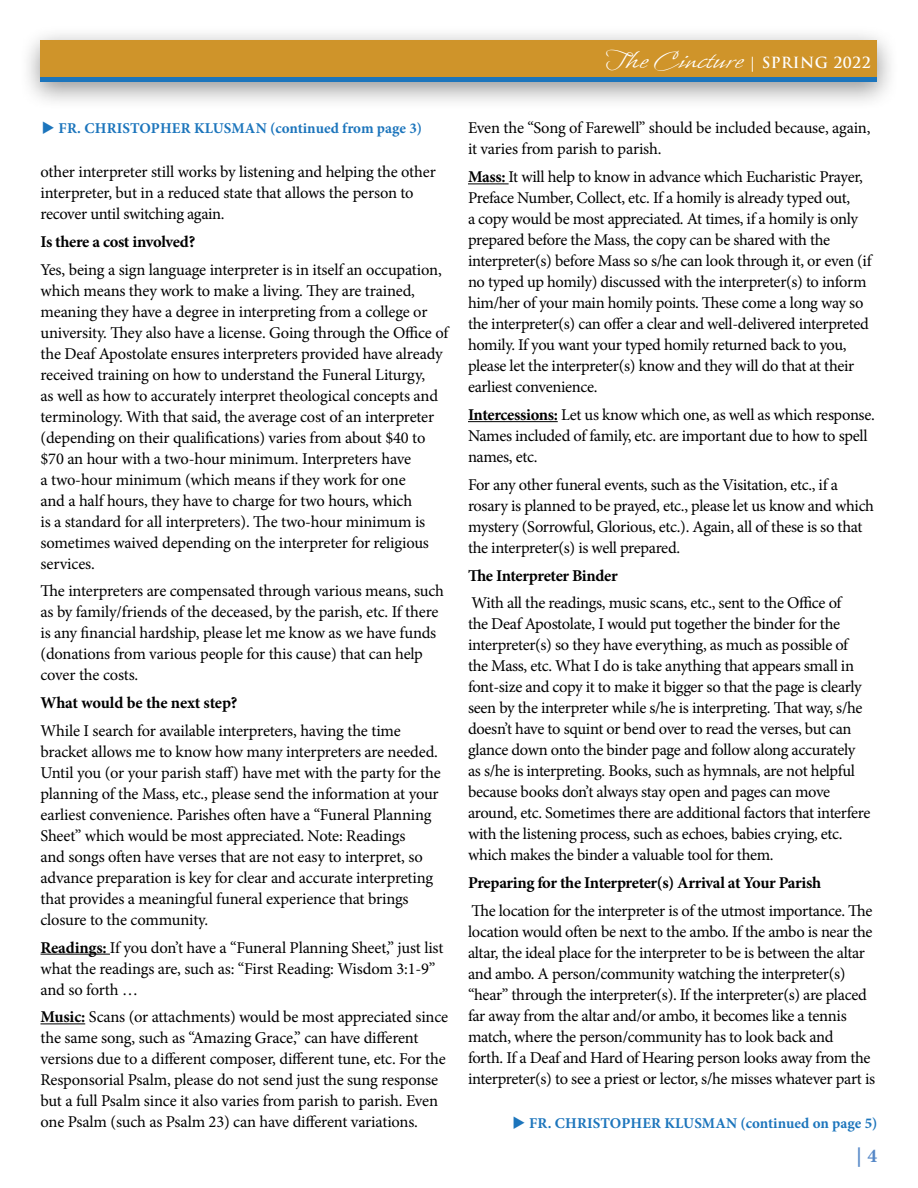
<style>
.page{position:relative;width:918px;height:1188px;background:#fff}
.page>*{position:absolute;margin:0;border:0;box-sizing:border-box;transform-origin:0 0}
.t1{font:30px "Whisper ROB";letter-spacing:.03em;color:#fff}
.t2{font:700 19.5px "Minion Pro";color:#5688c7}
.t3{font:16.5px/21px "Minion Pro";letter-spacing:-.02em;color:#000}
.t4{font:700 16.5px "Minion Pro";letter-spacing:-.02em;color:#000}
.t5{font:700 15px "Minion Pro";letter-spacing:.005em;color:#1c75bc}
.s1{font-family:"Trajan Pro";font-weight:700;font-size:15px}
.s2{font-weight:700}
</style>
<div class="page">
<div style="left:19px;top:25px;width:881px;height:85px;background:#000;opacity:.42"></div>
<div style="left:40px;top:40px;width:837px;height:42px;background:#cf942a"></div>
<hr style="left:40px;top:78px;width:837px;height:4px;background:#1c75bc">
<hr style="left:40px;top:954px;width:70px;height:1px;background:#000">
<hr style="left:40px;top:1023px;width:45px;height:1px;background:#000">
<hr style="left:468px;top:183px;width:41px;height:1px;background:#000">
<hr style="left:468px;top:421px;width:90px;height:1px;background:#000">
<h1 class="t1" style="left:605px;top:45px;width:267px">The Cincture <span class="s1">| SPRING 2022</span></h1>
<p class="t5" style="left:42px;top:118px;width:382px">◆ FR. CHRISTOPHER KLUSMAN (continued from page 3)</p>
<p class="t3" style="left:40px;top:161px;width:397px">other interpreter still works by listening and helping the other interpreter, but in a reduced state that allows the person to recover until switching again.</p>
<p class="t4" style="left:40px;top:230px;width:156px">Is there a cost involved?</p>
<p class="t3" style="left:40px;top:259px;width:409px">Yes, being a sign language interpreter is in itself an occupation, which means they work to make a living. They are trained, meaning they have a degree in interpreting from a college or university. They also have a license. Going through the Office of the Deaf Apostolate ensures interpreters provided have already received training on how to understand the Funeral Liturgy,<br>as well as how to accurately interpret theological concepts and terminology. With that said, the average cost of an interpreter (depending on their qualifications) varies from about $40 to $70 an hour with a two-hour minimum. Interpreters have<br>a two-hour minimum (which means if they work for one<br>and a half hours, they have to charge for two hours, which<br>is a standard for all interpreters). The two-hour minimum is sometimes waived depending on the interpreter for religious services.</p>
<p class="t3" style="left:40px;top:581px;width:405px">The interpreters are compensated through various means, such as by family/friends of the deceased, by the parish, etc. If there is any financial hardship, please let me know as we have funds (donations from various people for this cause) that can help cover the costs.</p>
<p class="t4" style="left:40px;top:691px;width:198px">What would be the next step?</p>
<p class="t3" style="left:40px;top:720px;width:402px">While I search for available interpreters, having the time bracket allows me to know how many interpreters are needed.<br>Until you (or your parish staff) have met with the party for the planning of the Mass, etc., please send the information at your earliest convenience. Parishes often have a “Funeral Planning Sheet” which would be most appreciated. Note: Readings<br>and songs often have verses that are not easy to interpret, so advance preparation is key for clear and accurate interpreting that provides a meaningful funeral experience that brings closure to the community.</p>
<p class="t3" style="left:40px;top:937px;width:404px"><span class="s2">Readings:</span> If you don’t have a “Funeral Planning Sheet,” just list what the readings are, such as: “First Reading: Wisdom 3:1-9” and so forth …</p>
<p class="t3" style="left:40px;top:1007px;width:409px"><span class="s2">Music:</span> Scans (or attachments) would be most appreciated since the same song, such as “Amazing Grace,” can have different versions due to a different composer, different tune, etc. For the Responsorial Psalm, please do not send just the sung response but a full Psalm since it also varies from parish to parish. Even one Psalm (such as Psalm 23) can have different variations.</p>
<p class="t3" style="left:468px;top:118px;width:404px">Even the “Song of Farewell” should be included because, again, it varies from parish to parish.</p>
<p class="t3" style="left:468px;top:167px;width:405px"><span class="s2">Mass:</span> It will help to know in advance which Eucharistic Prayer, Preface Number, Collect, etc. If a homily is already typed out,<br>a copy would be most appreciated. At times, if a homily is only prepared before the Mass, the copy can be shared with the interpreter(s) before Mass so s/he can look through it, or even (if no typed up homily) discussed with the interpreter(s) to inform him/her of your main homily points. These come a long way so the interpreter(s) can offer a clear and well-delivered interpreted homily. If you want your typed homily returned back to you, please let the interpreter(s) know and they will do that at their earliest convenience.</p>
<p class="t3" style="left:468px;top:404px;width:408px"><span class="s2">Intercessions:</span> Let us know which one, as well as which response.<br>Names included of family, etc. are important due to how to spell names, etc.</p>
<p class="t3" style="left:468px;top:474px;width:408px">For any other funeral events, such as the Visitation, etc., if a rosary is planned to be prayed, etc., please let us know and which mystery (Sorrowful, Glorious, etc.). Again, all of these is so that the interpreter(s) is well prepared.</p>
<p class="t4" style="left:468px;top:564px;width:151px">The Interpreter Binder</p>
<p class="t3" style="left:468px;top:593px;width:404px">With all the readings, music scans, etc., sent to the Office of<br>the Deaf Apostolate, I would put together the binder for the interpreter(s) so they have everything, as much as possible of the Mass, etc. What I do is take anything that appears small in font-size and copy it to make it bigger so that the page is clearly seen by the interpreter while s/he is interpreting. That way, s/he doesn’t have to squint or bend over to read the verses, but can glance down onto the binder page and follow along accurately as s/he is interpreting. Books, such as hymnals, are not helpful because books don’t always stay open and pages can move around, etc. Sometimes there are additional factors that interfere with the listening process, such as echoes, babies crying, etc. which makes the binder a valuable tool for them.</p>
<p class="t4" style="left:468px;top:871px;width:355px">Preparing for the Interpreter(s) Arrival at Your Parish</p>
<p class="t3" style="left:468px;top:900px;width:409px">The location for the interpreter is of the utmost importance. The location would often be next to the ambo. If the ambo is near the altar, the ideal place for the interpreter to be is between the altar and ambo. A person/community watching the interpreter(s) “hear” through the interpreter(s). If the interpreter(s) are placed far away from the altar and/or ambo, it becomes like a tennis match, where the person/community has to look back and<br>forth. If a Deaf and Hard of Hearing person looks away from the interpreter(s) to see a priest or lector, s/he misses whatever part is</p>
<p class="t5" style="left:512px;top:1113px;width:367px">◆ FR. CHRISTOPHER KLUSMAN (continued on page 5)</p>
<p class="t2" style="left:857px;top:1142px;width:22px">| 4</p>
</div>
